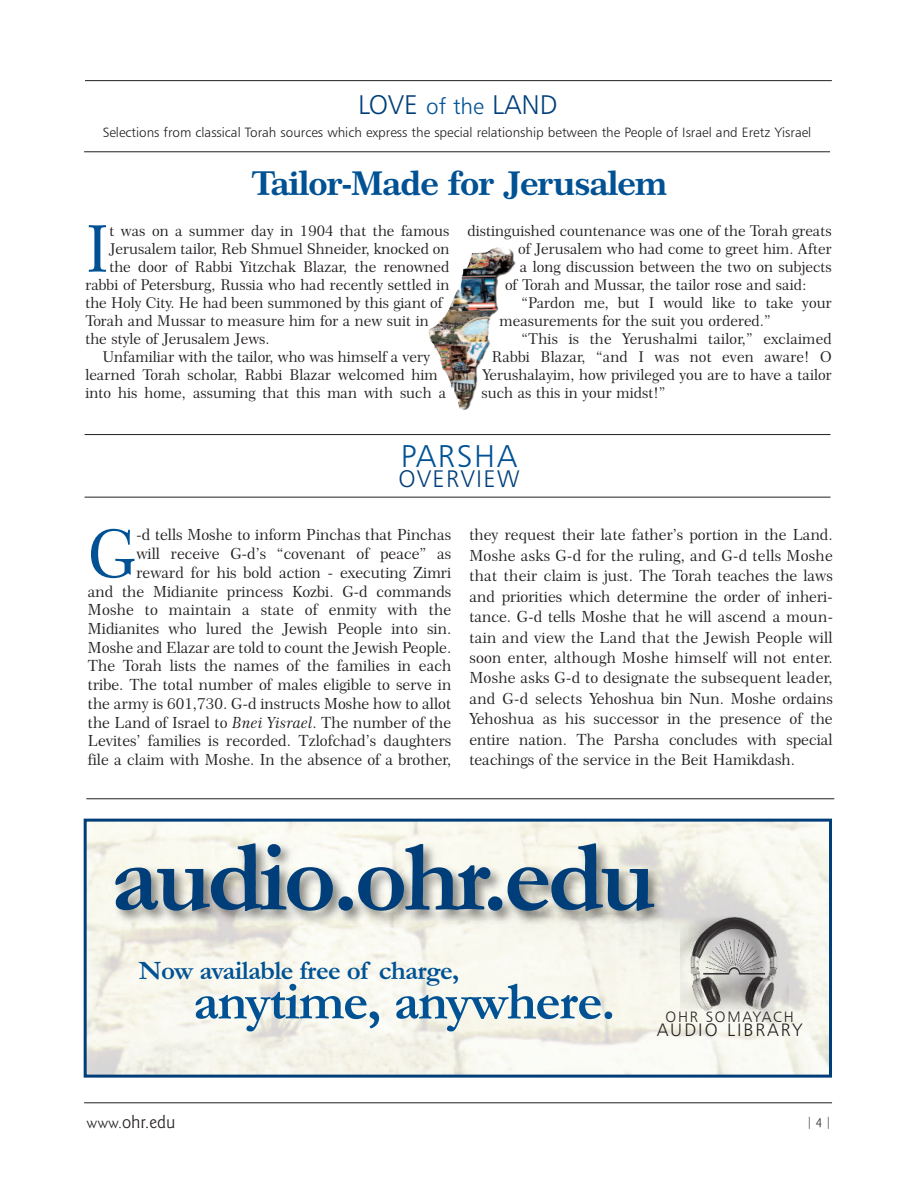
<style>
.page{position:relative;width:918px;height:1188px;background:#fff}
.page>*{position:absolute;margin:0;border:0;box-sizing:border-box;transform-origin:0 0}
.t1{font:700 102px "Garamond";letter-spacing:-.04em;color:#003e7a}
.t2{font:67.05px "Century 751 BT Roman No 2 B";color:#005294}
.t3{font:65.1px "Century 751 BT Roman No 2 B";color:#005294}
.t4{font:700 54px "Garamond";letter-spacing:-.025em;color:#005294}
.t5{font:33px "Century 751 BT Bold B";letter-spacing:-.03em;color:#005294}
.t6{font:31.5px "Humanist 777 BT Light B";letter-spacing:.055em;color:#005294}
.t7{font:700 27px "Garamond";letter-spacing:-.025em;color:#005294}
.t8{font:27px "Humanist 777 BT Light B";color:#003e7a}
.t9{font:24px "Humanist 777 BT Light B";letter-spacing:.055em;color:#003e7a}
.t10{font:18px "Humanist 777 BT Light B";letter-spacing:.11em;color:#231f20}
.t11{font:300 18px "Goudy Sans IT Cby BT";color:#231f20}
.t12{font:15.45px/18.8px "Century 751 BT Roman No 2 B";color:#231f20;text-align:right}
.t13{font:15px "Century 751 BT Roman No 2 B";color:#231f20}
.t14{font:15px "Humanist 777 BT Light B";letter-spacing:.11em;color:#231f20}
.t15{font:13.5px "Humanist 777 BT Light B";color:#231f20}
.t16{font:300 12px "Goudy Sans IT Cby BT";color:#231f20}
.s1{font-size:22.5px;color:#005294}
.s2{font-family:"Century 751 BT No 2 Italic B"}
.s3{font-size:15px}
</style>
<div class="page">
<hr style="left:84px;top:1103px;width:748px;height:1px;background:#231f20">
<hr style="left:86px;top:799px;width:748px;height:1px;background:#231f20">
<img style="left:429px;top:248px;width:87px;height:162px">
<hr style="left:85px;top:80px;width:747px;height:1px;background:#231f20">
<hr style="left:84px;top:152px;width:746px;height:1px;background:#231f20">
<hr style="left:85px;top:497px;width:746px;height:1px;background:#231f20">
<hr style="left:85px;top:434px;width:746px;height:1px;background:#231f20">
<div style="left:84px;top:819px;width:748px;height:259px;border:3px solid #003e7a"></div>
<img style="left:83px;top:820px;width:645px;height:165px">
<img style="left:681px;top:909px;width:108px;height:113px">
<h3 class="t8" style="left:358px;top:89px;width:201px">LOVE <span class="s1">of the</span> LAND</h3>
<p class="t15" style="left:103px;top:124px;width:710px">Selections from classical Torah sources which express the special relationship between the People of Israel and Eretz Yisrael</p>
<h3 class="t5" style="left:251px;top:165px;width:418px">Tailor-Made for Jerusalem</h3>
<h3 class="t3" style="left:85px;top:211px;width:26px">I</h3>
<p class="t13" style="left:109px;top:222px;width:342px">t was on a summer day in 1904 that the famous</p>
<p class="t13" style="left:109px;top:240px;width:342px">Jerusalem tailor, Reb Shmuel Shneider, knocked on</p>
<p class="t13" style="left:109px;top:258px;width:342px">the door of Rabbi Yitzchak Blazar, the renowned</p>
<p class="t13" style="left:85px;top:276px;width:366px">rabbi of Petersburg, Russia who had recently settled in</p>
<p class="t13" style="left:85px;top:294px;width:359px">the Holy City. He had been summoned by this giant of</p>
<p class="t13" style="left:85px;top:312px;width:345px">Torah and Mussar to measure him for a new suit in</p>
<p class="t13" style="left:85px;top:330px;width:186px">the style of Jerusalem Jews.</p>
<p class="t13" style="left:102px;top:348px;width:330px">Unfamiliar with the tailor, who was himself a very</p>
<p class="t13" style="left:85px;top:366px;width:354px">learned Torah scholar, Rabbi Blazar welcomed him</p>
<p class="t13" style="left:85px;top:384px;width:362px">into his home, assuming that this man with such a</p>
<p class="t13" style="left:468px;top:222px;width:366px">distinguished countenance was one of the Torah greats</p>
<p class="t13" style="left:518px;top:240px;width:315px">of Jerusalem who had come to greet him. After</p>
<p class="t13" style="left:520px;top:258px;width:313px">a long discussion between the two on subjects</p>
<p class="t13" style="left:505px;top:276px;width:303px">of Torah and Mussar, the tailor rose and said:</p>
<p class="t13" style="left:522px;top:294px;width:312px">“Pardon me, but I would like to take your</p>
<p class="t13" style="left:500px;top:312px;width:272px">measurements for the suit you ordered.”</p>
<p class="t13" style="left:522px;top:330px;width:312px">“This is the Yerushalmi tailor,” exclaimed</p>
<p class="t13" style="left:492px;top:348px;width:341px">Rabbi Blazar, “and I was not even aware! O</p>
<p class="t13" style="left:482px;top:366px;width:351px">Yerushalayim, how privileged you are to have a tailor</p>
<p class="t13" style="left:481px;top:384px;width:185px">such as this in your midst!”</p>
<h3 class="t6" style="left:401px;top:438px;width:118px">PARSHA</h3>
<h3 class="t9" style="left:399px;top:464px;width:122px">OVERVIEW</h3>
<h2 class="t2" style="left:88px;top:515px;width:50px">G</h2>
<p class="t12" style="left:88px;top:526px;width:365px">-d tells Moshe to inform Pinchas that Pinchas<br>will receive G-d’s “covenant of peace” as reward for his bold action - executing Zimri<br>and the Midianite princess Kozbi. G-d commands Moshe to maintain a state of enmity with the Midianites who lured the Jewish People into sin.<br>Moshe and Elazar are told to count the Jewish People.<br>The Torah lists the names of the families in each tribe. The total number of males eligible to serve in the army is 601,730. G-d instructs Moshe how to allot the Land of Israel to <span class="s2">Bnei Yisrael</span>. The number of the Levites’ families is recorded. Tzlofchad’s daughters file a claim with Moshe. In the absence of a brother,</p>
<p class="t12" style="left:469px;top:525px;width:365px;line-height:20.4px;text-align:justify">they request their late father’s portion in the Land.<br>Moshe asks G-d for the ruling, and G-d tells Moshe that their claim is just. The Torah teaches the laws and priorities which determine the order of inheri&shy;tance. G-d tells Moshe that he will ascend a moun&shy;tain and view the Land that the Jewish People will soon enter, although Moshe himself will not enter.<br>Moshe asks G-d to designate the subsequent leader, and G-d selects Yehoshua bin Nun. Moshe ordains Yehoshua as his successor in the presence of the entire nation. The Parsha concludes with special teachings of the service in the Beit Hamikdash.</p>
<h1 class="t1" style="left:110px;top:815px;width:547px">audio.ohr.edu</h1>
<h3 class="t7" style="left:139px;top:954px;width:322px">Now available free of charge,</h3>
<h3 class="t4" style="left:193px;top:968px;width:424px">anytime, anywhere.</h3>
<p class="t14" style="left:666px;top:1008px;width:130px">OHR SOMAYACH</p>
<p class="t10" style="left:657px;top:1019px;width:147px">AUDIO LIBRARY</p>
<p class="t11" style="left:87px;top:1111px;width:90px"><span class="s3">www.</span>ohr.edu</p>
<p class="t16" style="left:806px;top:1115px;width:27px">|4|</p>
</div>
